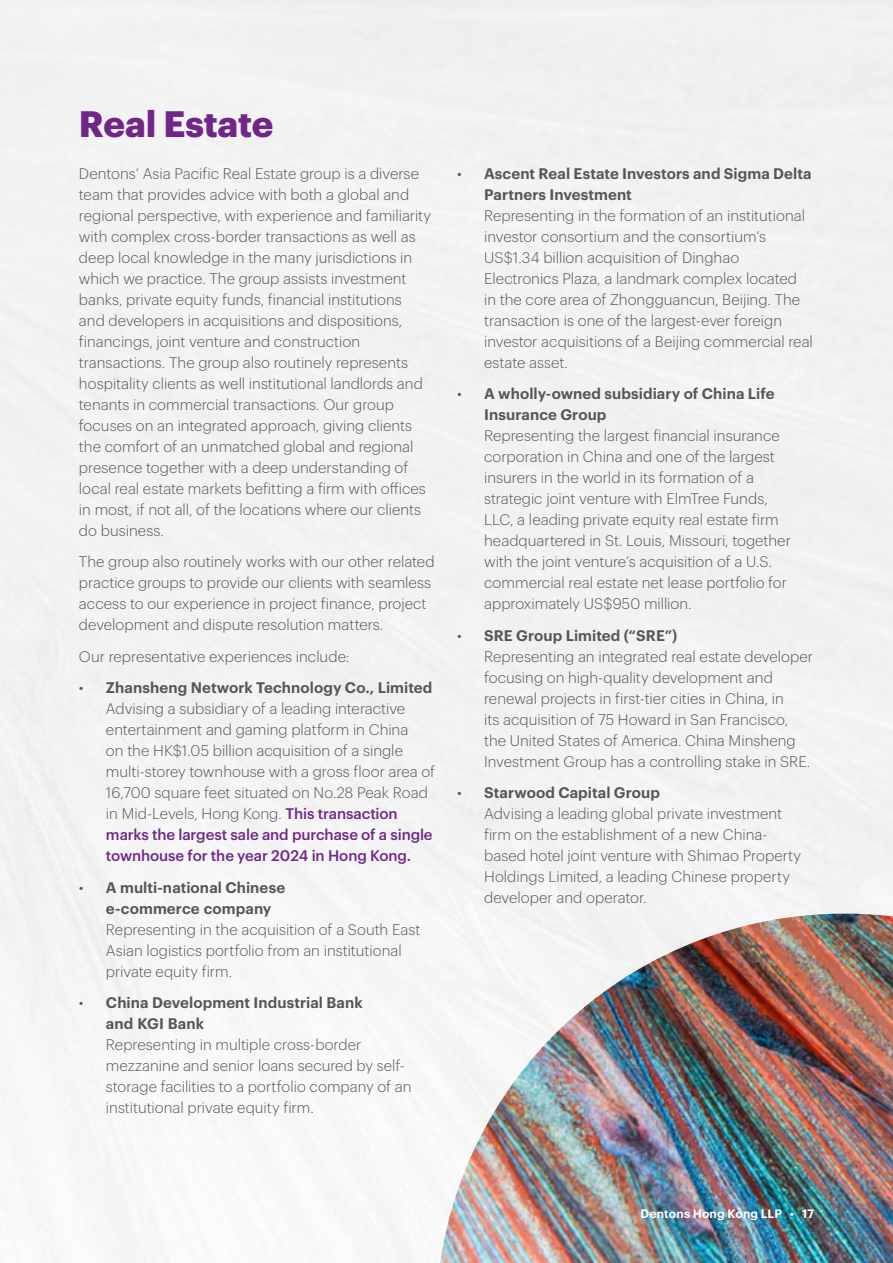
<style>
.page{position:relative;width:893px;height:1263px;background:#fff}
.page>*{position:absolute;margin:0;border:0;box-sizing:border-box;transform-origin:0 0}
.t1{font:700 36px "Dentons Sans";letter-spacing:-.005em;color:#702688}
.t2{font:300 15px/21px "Dentons Sans";color:#565659}
.t3{font:600 15px/21px "Dentons Sans";letter-spacing:.005em;color:#565659}
.t4{font:600 12px "Dentons Sans";letter-spacing:.015em;color:#fff}
.s1{font-weight:600}
.s2{font-weight:500;color:#702688}
.s3{font-weight:300}
</style>
<div class="page">
<img style="left:440px;top:914px;width:453px;height:349px">
<h1 class="t1" style="left:79px;top:96px;width:196px">Real Estate</h1>
<p class="t2" style="left:79px;top:161px;width:354px">Dentons’ Asia Pacific Real Estate group is a diverse team that provides advice with both a global and regional perspective, with experience and familiarity with complex cross-border transactions as well as deep local knowledge in the many jurisdictions in which we practice. The group assists investment banks, private equity funds, financial institutions and developers in acquisitions and dispositions, financings, joint venture and construction transactions. The group also routinely represents hospitality clients as well institutional landlords and tenants in commercial transactions. Our group focuses on an integrated approach, giving clients the comfort of an unmatched global and regional presence together with a deep understanding of local real estate markets befitting a firm with offices in most, if not all, of the locations where our clients do business.</p>
<p class="t2" style="left:79px;top:550px;width:357px">The group also routinely works with our other related practice groups to provide our clients with seamless access to our experience in project finance, project development and dispute resolution matters.</p>
<p class="t2" style="left:79px;top:644px;width:272px">Our representative experiences include:</p>
<p class="t2" style="left:106px;top:676px;width:331px;text-indent:-27px">• <span class="s1">Zhansheng Network Technology Co., Limited </span>Advising a subsidiary of a leading interactive entertainment and gaming platform in China<br>on the HK$1.05 billion acquisition of a single multi-storey townhouse with a gross floor area of 16,700 square feet situated on No.28 Peak Road in Mid-Levels, Hong Kong. <span class="s2">This transaction marks the largest sale and purchase of a single townhouse for the year 2024 in Hong Kong.</span></p>
<p class="t3" style="left:106px;top:875px;width:181px;text-indent:-27px"><span class="s3">•</span> A multi-national Chinese e-commerce company</p>
<p class="t2" style="left:106px;top:917px;width:316px">Representing in the acquisition of a South East<br>Asian logistics portfolio from an institutional private equity firm.</p>
<p class="t3" style="left:106px;top:991px;width:258px;text-indent:-27px"><span class="s3">•</span> China Development Industrial Bank and KGI Bank</p>
<p class="t2" style="left:106px;top:1033px;width:307px">Representing in multiple cross-border mezzanine and senior loans secured by self&shy;storage facilities to a portfolio company of an institutional private equity firm.</p>
<p class="t3" style="left:484px;top:161px;width:329px;text-indent:-27px"><span class="s3">•</span> Ascent Real Estate Investors and Sigma Delta<br>Partners Investment</p>
<p class="t2" style="left:484px;top:203px;width:330px">Representing in the formation of an institutional investor consortium and the consortium’s US$1.34 billion acquisition of Dinghao Electronics Plaza, a landmark complex located<br>in the core area of Zhongguancun, Beijing. The transaction is one of the largest-ever foreign investor acquisitions of a Beijing commercial real estate asset.</p>
<p class="t3" style="left:484px;top:382px;width:292px;text-indent:-27px"><span class="s3">•</span> A wholly-owned subsidiary of China Life<br>Insurance Group</p>
<p class="t2" style="left:484px;top:424px;width:308px">Representing the largest financial insurance corporation in China and one of the largest insurers in the world in its formation of a strategic joint venture with ElmTree Funds, LLC, a leading private equity real estate firm headquartered in St. Louis, Missouri, together with the joint venture’s acquisition of a U.S. commercial real estate net lease portfolio for approximately US$950 million.</p>
<p class="t2" style="left:484px;top:623px;width:330px;text-indent:-27px">• <span class="s1">SRE Group Limited (“SRE”)<br></span>Representing an integrated real estate developer focusing on high-quality development and renewal projects in first-tier cities in China, in<br>its acquisition of 75 Howard in San Francisco, the United States of America. China Minsheng Investment Group has a controlling stake in SRE.</p>
<p class="t2" style="left:484px;top:781px;width:319px;text-indent:-27px">• <span class="s1">Starwood Capital Group<br></span>Advising a leading global private investment firm on the establishment of a new China&shy;based hotel joint venture with Shimao Property Holdings Limited, a leading Chinese property developer and operator.</p>
<p class="t4" style="left:641px;top:1204px;width:175px">Dentons Hong Kong LLP • 17</p>
</div>
